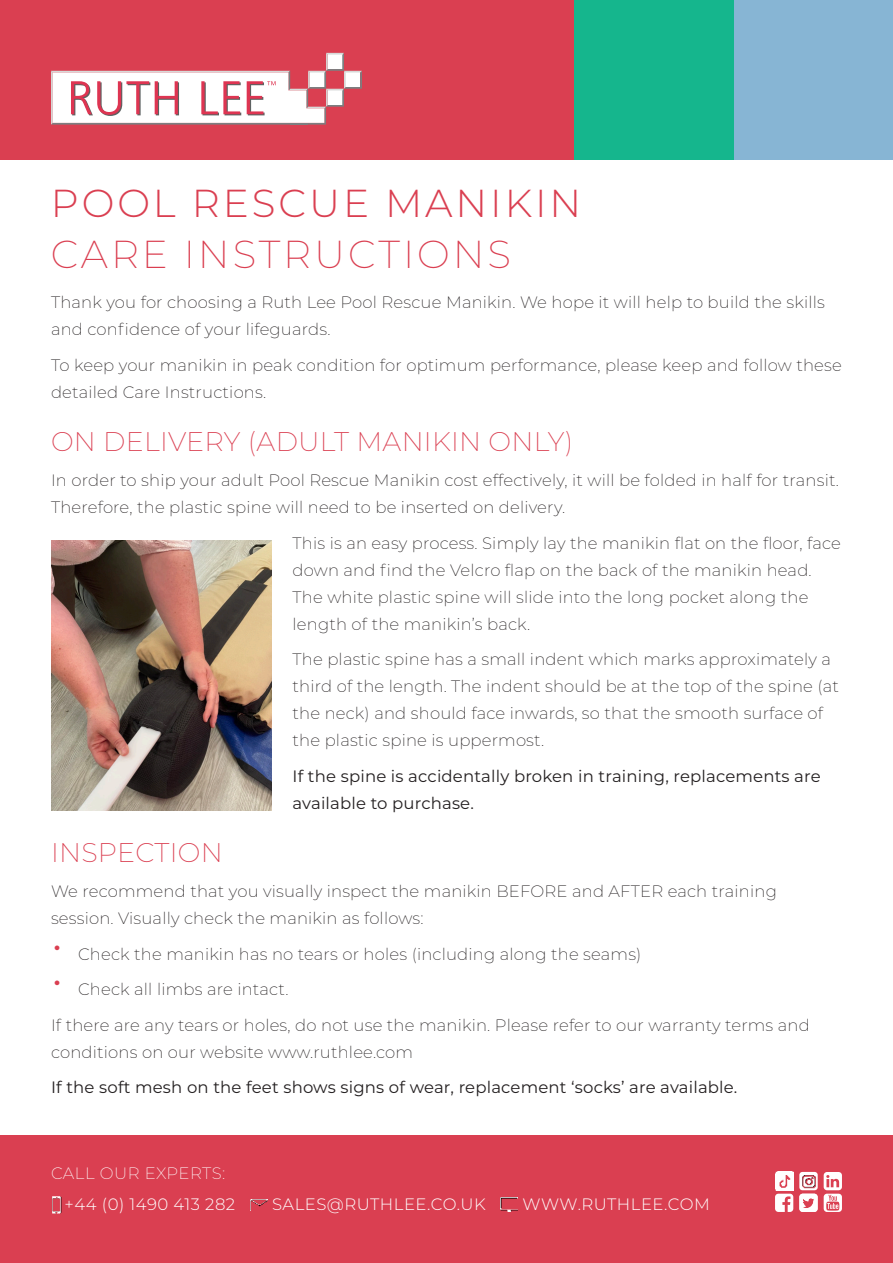
<style>
.page{position:relative;width:893px;height:1263px;background:#fff}
.page>*{position:absolute;margin:0;border:0;box-sizing:border-box;transform-origin:0 0}
.t1{font:300 39px "Montserrat";letter-spacing:.075em;color:#da3f51}
.t2{font:200 39px "Montserrat";letter-spacing:.075em;color:#da3f51}
.t3{font:200 27px "Montserrat";letter-spacing:.01em;color:#da3f51}
.t4{font:200 16.5px/27px "Montserrat";letter-spacing:.01em;color:#231f20}
.t5{font:16.5px/27px "Montserrat";letter-spacing:.01em;color:#231f20}
.t6{font:300 16.5px "Montserrat";letter-spacing:.03em;color:#fff}
.t7{font:200 16.5px "Montserrat";letter-spacing:.02em;color:#fff}
.s1{font-size:45px;color:#da3f51}
</style>
<div class="page">
<div style="left:0;top:0;width:574px;height:159px;background:#da3f51"></div>
<svg style="left:51px;top:53px;width:311px;height:72px"></svg>
<div style="left:0;top:1136px;width:893px;height:127px;background:#da3f51"></div>
<div style="left:733px;top:0;width:160px;height:159px;background:#87b5d4"></div>
<div style="left:574px;top:0;width:159px;height:159px;background:#15b68d"></div>
<svg style="left:775px;top:1194px;width:18px;height:18px"></svg>
<img style="left:799px;top:1194px;width:19px;height:18px">
<svg style="left:824px;top:1172px;width:18px;height:40px"></svg>
<img style="left:250px;top:1199px;width:18px;height:11px">
<img style="left:52px;top:1196px;width:10px;height:18px">
<img style="left:500px;top:1198px;width:18px;height:14px">
<img style="left:51px;top:540px;width:220px;height:270px">
<img style="left:799px;top:1172px;width:19px;height:18px">
<img style="left:775px;top:1172px;width:18px;height:18px">
<h1 class="t1" style="left:51px;top:188px;width:532px">POOL RESCUE MANIKIN</h1>
<h1 class="t2" style="left:51px;top:236px;width:462px">CARE INSTRUCTIONS</h1>
<p class="t4" style="left:51px;top:289px;width:775px">Thank you for choosing a Ruth Lee Pool Rescue Manikin. We hope it will help to build the skills and confidence of your lifeguards.</p>
<p class="t4" style="left:51px;top:352px;width:792px">To keep your manikin in peak condition for optimum performance, please keep and follow these detailed Care Instructions.</p>
<h2 class="t3" style="left:51px;top:428px;width:524px">ON DELIVERY (ADULT MANIKIN ONLY)</h2>
<p class="t4" style="left:51px;top:467px;width:789px">In order to ship your adult Pool Rescue Manikin cost effectively, it will be folded in half for transit.<br>Therefore, the plastic spine will need to be inserted on delivery.</p>
<p class="t4" style="left:293px;top:530px;width:550px">This is an easy process. Simply lay the manikin flat on the floor, face down and find the Velcro flap on the back of the manikin head.<br>The white plastic spine will slide into the long pocket along the length of the manikin’s back.</p>
<p class="t4" style="left:293px;top:646px;width:548px">The plastic spine has a small indent which marks approximately a third of the length. The indent should be at the top of the spine (at the neck) and should face inwards, so that the smooth surface of the plastic spine is uppermost.</p>
<p class="t5" style="left:293px;top:764px;width:530px">If the spine is accidentally broken in training, replacements are available to purchase.</p>
<h2 class="t3" style="left:51px;top:839px;width:173px">INSPECTION</h2>
<p class="t4" style="left:51px;top:879px;width:727px">We recommend that you visually inspect the manikin BEFORE and AFTER each training session. Visually check the manikin as follows:</p>
<p class="t4" style="left:51px;top:941px;width:592px"><span class="s1">•</span> Check the manikin has no tears or holes (including along the seams)</p>
<p class="t4" style="left:51px;top:972px;width:760px;line-height:35.5px"><span class="s1">•</span> Check all limbs are intact.<br>If there are any tears or holes, do not use the manikin. Please refer to our warranty terms and</p>
<p class="t4" style="left:51px;top:1039px;width:364px">conditions on our website www.ruthlee.com</p>
<p class="t5" style="left:51px;top:1075px;width:688px">If the soft mesh on the feet shows signs of wear, replacement ‘socks’ are available.</p>
<p class="t7" style="left:51px;top:1165px;width:176px">CALL OUR EXPERTS:</p>
<p class="t6" style="left:65px;top:1198px;width:172px">+44 (0) 1490 413 282</p>
<p class="t6" style="left:272px;top:1198px;width:215px">SALES@RUTHLEE.CO.UK</p>
<p class="t6" style="left:522px;top:1198px;width:189px">WWW.RUTHLEE.COM</p>
</div>
